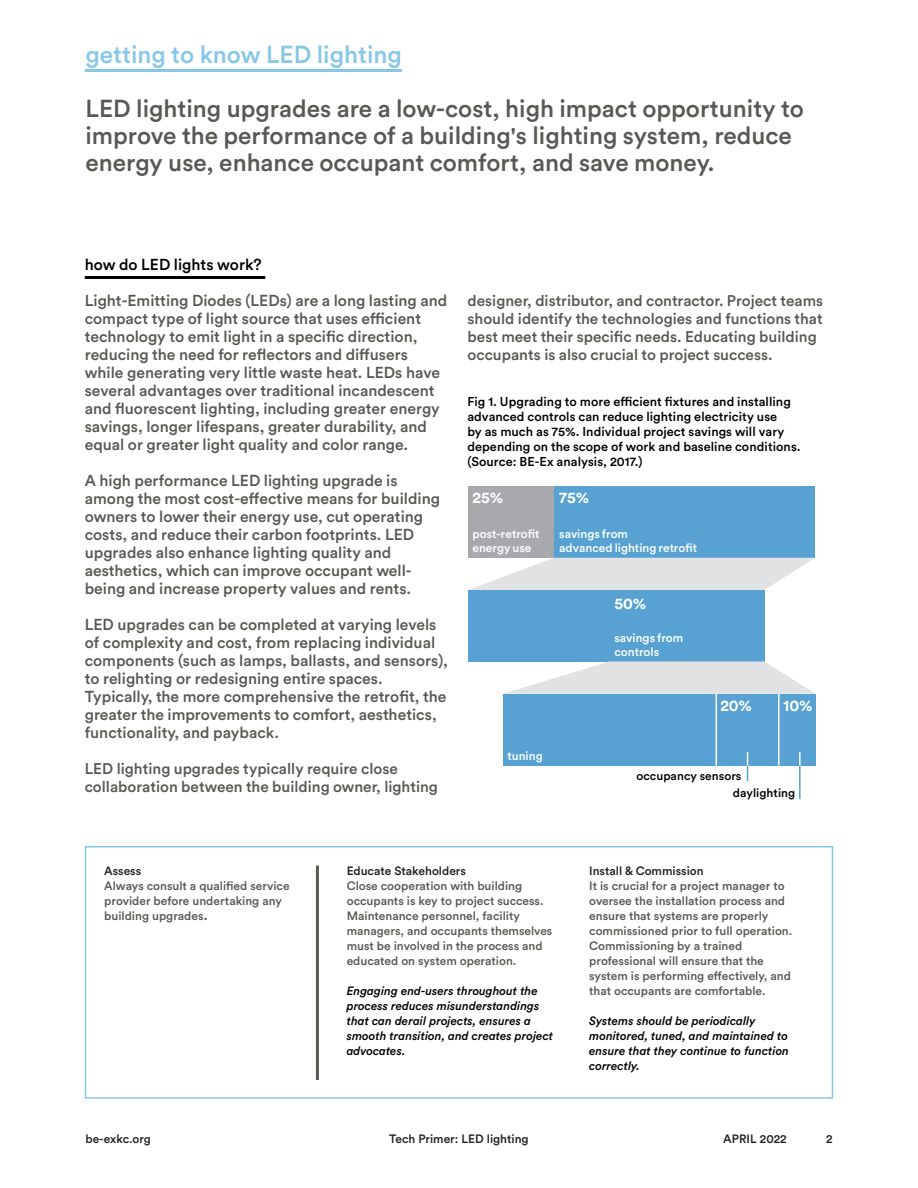
<style>
.page{position:relative;width:918px;height:1188px;background:#fff}
.page>*{position:absolute;margin:0;border:0;box-sizing:border-box;transform-origin:0 0}
.Circular_16_25_18{font:500 24.3px/27px "Circular Std";color:#585854}
.Circular__Slug__16_2{font:500 24.3px "Circular Std";color:#87c8e6}
.Circular_10_5_12{font:500 15.75px/18px "Circular Std";color:#585854}
.Circular_10_5_12-2{font:500 15.75px "Circular Std";color:#000}
.Circular_10_5_12-3{font:700 15.75px "Circular Std";color:#fff}
.Circular_10_5_12-4{font:500 15.3px/18px "Circular Std";color:#585854}
.Circular_8_5_10{font:500 12.75px/15px "Circular Std";letter-spacing:.005em;color:#000}
.Sidebar{font:500 12px/15px "Circular Std";color:#585854}
.Sidebar-2{font:italic 500 12px/15px "Circular Std";color:#000}
.Sidebar-3{font:500 12px "Circular Std";color:#231f20}
.Circular_10_5_12-5{font:500 12px/13.5px "Circular Std";color:#fff}
.Circular_8_5_10-2{font:500 12px "Circular Std";letter-spacing:.005em;color:#000}
.s1{font-size:15px}
</style>
<div class="page">
<hr style="left:85px;top:276px;width:180px;height:3px;background:#000">
<div style="left:85px;top:846px;width:748px;height:253px;border:2px solid #87c8e6"></div>
<div style="left:468px;top:486px;width:87px;height:72px;background:#a8a9ad"></div>
<div style="left:555px;top:486px;width:260px;height:72px;background:#57a2d2"></div>
<svg style="left:469px;top:558px;width:345px;height:32px"></svg>
<div style="left:503px;top:694px;width:312px;height:71px;background:#57a2d2"></div>
<div style="left:468px;top:590px;width:297px;height:72px;background:#57a2d2"></div>
<hr style="left:716px;top:694px;width:1px;height:72px;background:#fff">
<hr style="left:778px;top:694px;width:2px;height:72px;background:#fff">
<svg style="left:799px;top:752px;width:2px;height:14px"></svg>
<hr style="left:799px;top:766px;width:2px;height:33px;background:#54a2d0">
<svg style="left:747px;top:752px;width:1px;height:29px"></svg>
<svg style="left:504px;top:661px;width:311px;height:33px"></svg>
<hr style="left:316px;top:865px;width:3px;height:215px;background:#5a5a55">
<hr style="left:86px;top:69px;width:316px;height:3px;background:#87c8e6">
<p class="Circular__Slug__16_2" style="left:86px;top:39px;width:318px">getting to know LED lighting</p>
<p class="Circular_16_25_18" style="left:86px;top:94px;width:720px">LED lighting upgrades are a low-cost, high impact opportunity to improve the performance of a building's lighting system, reduce energy use, enhance occupant comfort, and save money.</p>
<p class="Circular_10_5_12-2" style="left:85px;top:255px;width:179px">how do LED lights work?</p>
<p class="Circular_10_5_12" style="left:85px;top:291px;width:364px">Light-Emitting Diodes (LEDs) are a long lasting and compact type of light source that uses efficient technology to emit light in a specific direction, reducing the need for reflectors and diffusers while generating very little waste heat. LEDs have several advantages over traditional incandescent and fluorescent lighting, including greater energy savings, longer lifespans, greater durability, and equal or greater light quality and color range.</p>
<p class="Circular_10_5_12" style="left:85px;top:471px;width:357px">A high performance LED lighting upgrade is among the most cost-effective means for building owners to lower their energy use, cut operating costs, and reduce their carbon footprints. LED upgrades also enhance lighting quality and aesthetics, which can improve occupant well&shy;being and increase property values and rents.</p>
<p class="Circular_10_5_12" style="left:85px;top:615px;width:365px">LED upgrades can be completed at varying levels of complexity and cost, from replacing individual components (such as lamps, ballasts, and sensors), to relighting or redesigning entire spaces.<br>Typically, the more comprehensive the retrofit, the greater the improvements to comfort, aesthetics, functionality, and payback.</p>
<p class="Circular_10_5_12-4" style="left:85px;top:759px;width:355px">LED lighting upgrades typically require close collaboration between the building owner, lighting</p>
<p class="Circular_10_5_12-4" style="left:468px;top:291px;width:357px">designer, distributor, and contractor. Project teams should identify the technologies and functions that best meet their specific needs. Educating building occupants is also crucial to project success.</p>
<p class="Circular_8_5_10" style="left:467px;top:394px;width:335px">Fig 1. Upgrading to more efficient fixtures and installing advanced controls can reduce lighting electricity use<br>by as much as 75%. Individual project savings will vary depending on the scope of work and baseline conditions. (Source: BE-Ex analysis, 2017.)</p>
<p class="Circular_10_5_12-3" style="left:472px;top:487px;width:32px">25%</p>
<p class="Circular_10_5_12-5" style="left:472px;top:527px;width:69px">post-retrofit energy use</p>
<p class="Circular_10_5_12-3" style="left:559px;top:487px;width:31px">75%</p>
<p class="Circular_10_5_12-5" style="left:559px;top:527px;width:70px">savings from</p>
<p class="Circular_10_5_12-5" style="left:559px;top:541px;width:139px">advanced lighting retrofit</p>
<p class="Circular_10_5_12-5" style="left:507px;top:749px;width:37px">tuning</p>
<p class="Circular_10_5_12-3" style="left:615px;top:593px;width:33px">50%</p>
<p class="Circular_10_5_12-5" style="left:615px;top:631px;width:70px">savings from</p>
<p class="Circular_10_5_12-5" style="left:615px;top:645px;width:46px">controls</p>
<p class="Circular_10_5_12-3" style="left:720px;top:695px;width:33px">20%</p>
<p class="Circular_10_5_12-3" style="left:783px;top:695px;width:31px">10%</p>
<p class="Circular_8_5_10-2" style="left:636px;top:768px;width:107px">occupancy sensors</p>
<p class="Circular_8_5_10-2" style="left:733px;top:785px;width:64px">daylighting</p>
<p class="Sidebar-3" style="left:104px;top:863px;width:39px">Assess</p>
<p class="Sidebar" style="left:104px;top:878px;width:187px">Always consult a qualified service provider before undertaking any building upgrades<span class="s1">.</span></p>
<p class="Sidebar-3" style="left:347px;top:863px;width:121px">Educate Stakeholders</p>
<p class="Sidebar" style="left:347px;top:878px;width:207px">Close cooperation with building occupants is key to project success.<br>Maintenance personnel, facility managers, and occupants themselves must be involved in the process and educated on system operation.</p>
<p class="Sidebar-2" style="left:347px;top:983px;width:208px">Engaging end-users throughout the process reduces misunderstandings that can derail projects, ensures a smooth transition, and creates project advocates.</p>
<p class="Sidebar-3" style="left:589px;top:863px;width:116px">Install &amp; Commission</p>
<p class="Sidebar" style="left:589px;top:878px;width:205px">It is crucial for a project manager to oversee the installation process and ensure that systems are properly commissioned prior to full operation.<br>Commissioning by a trained professional will ensure that the system is performing effectively, and that occupants are comfortable.</p>
<p class="Sidebar-2" style="left:589px;top:1013px;width:201px">Systems should be periodically monitored, tuned, and maintained to ensure that they continue to function correctly.</p>
<p class="Sidebar-3" style="left:85px;top:1131px;width:67px">be-exkc.org</p>
<p class="Sidebar-3" style="left:389px;top:1131px;width:141px">Tech Primer: LED lighting</p>
<p class="Sidebar-3" style="left:723px;top:1131px;width:65px">APRIL 2022</p>
<p class="Sidebar-3" style="left:826px;top:1131px;width:8px">2</p>
</div>
